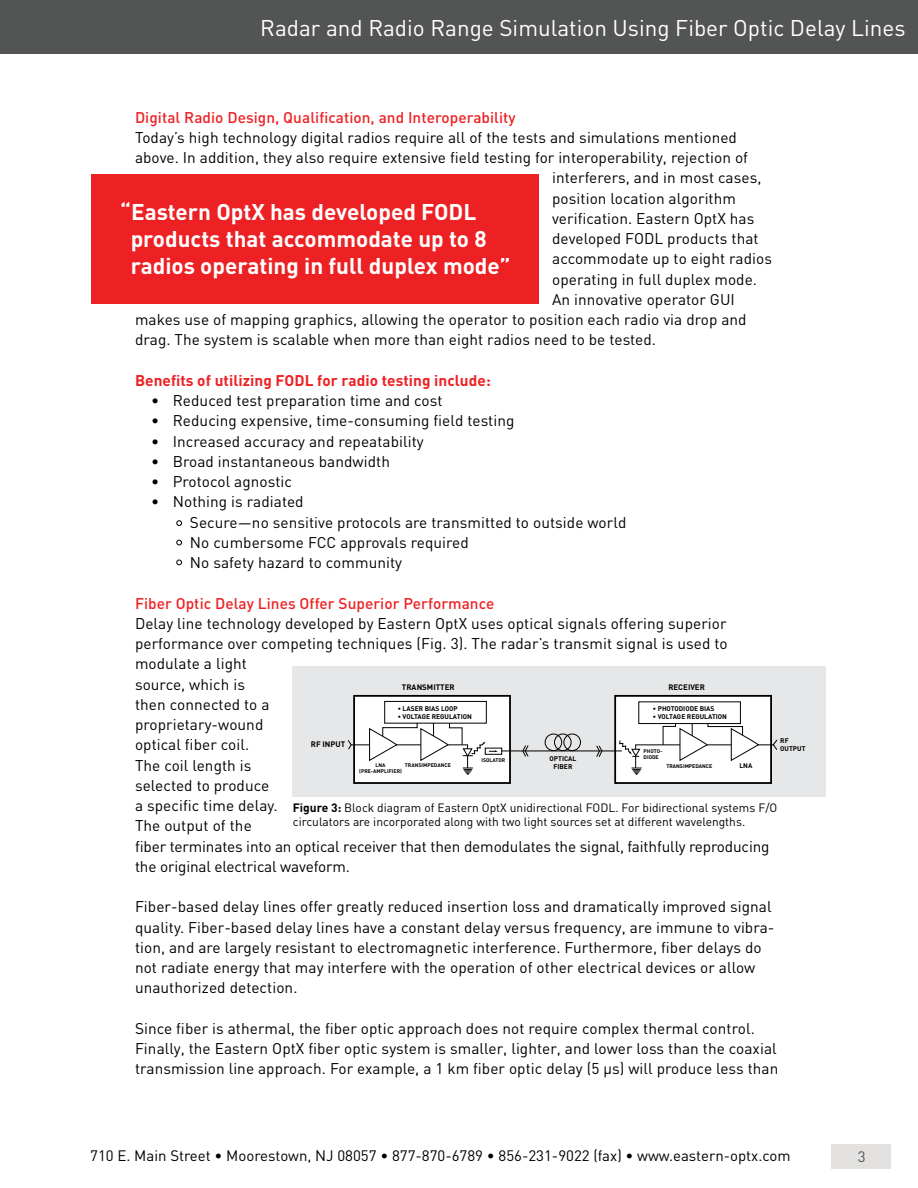
<style>
.page{position:relative;width:918px;height:1188px;background:#fff}
.page>*{position:absolute;margin:0;border:0;box-sizing:border-box;transform-origin:0 0}
.t1{font:700 22.5px/27px "DIN";color:#fff}
.t2{font:22.5px "DIN";color:#fff}
.t3{font:15.3px/20.2px "DIN";letter-spacing:.005em;color:#000}
.t4{font:500 15.3px "DIN";letter-spacing:.005em;color:#ed2124}
.t5{font:700 15.3px "DIN";letter-spacing:.005em;color:#ed2124}
.t6{font:15px "DIN";color:#000}
.t7{font:15px "DIN";color:#535554}
.t8{font:12px/14.4px "DIN";color:#000}
.t9{font:700 10.8px "DIN";color:#000}
.t10{font:700 7.95px "DIN";color:#000}
.t11{font:700 6.75px/8.1px "DIN";color:#000;text-align:center}
.t12{font:700 5.25px/6.3px "DIN";color:#000;text-align:center}
.s1{font-weight:700}
</style>
<div class="page">
<div style="left:0;top:0;width:918px;height:54px;background:#535554"></div>
<div style="left:832px;top:1144px;width:59px;height:25px;background:#e2e1e0"></div>
<div style="left:91px;top:175px;width:448px;height:129px;background:#ed2124"></div>
<svg style="left:176px;top:520px;width:6px;height:6px"></svg>
<svg style="left:176px;top:540px;width:6px;height:5px"></svg>
<svg style="left:176px;top:560px;width:6px;height:5px"></svg>
<div style="left:292px;top:667px;width:533px;height:130px;background:#e6e7e8"></div>
<div style="left:354px;top:696px;width:156px;height:87px;background:#fff"></div>
<div style="left:353px;top:695px;width:158px;height:89px;border:2px solid #000"></div>
<div style="left:615px;top:696px;width:156px;height:87px;background:#fff"></div>
<div style="left:614px;top:695px;width:158px;height:89px;border:2px solid #000"></div>
<div style="left:384px;top:701px;width:103px;height:23px;border:1px solid #000"></div>
<div style="left:485px;top:748px;width:17px;height:7px;border:1px solid #000"></div>
<svg style="left:347px;top:722px;width:151px;height:53px"></svg>
<hr style="left:502px;top:750px;width:120px;height:1px;background:#000">
<svg style="left:522px;top:745px;width:7px;height:12px"></svg>
<svg style="left:595px;top:745px;width:8px;height:12px"></svg>
<div style="left:545px;top:734px;width:17px;height:17px;border:1px solid #000;border-radius:50%"></div>
<div style="left:554px;top:734px;width:18px;height:17px;border:1px solid #000;border-radius:50%"></div>
<div style="left:563px;top:734px;width:18px;height:17px;border:1px solid #000;border-radius:50%"></div>
<svg style="left:619px;top:723px;width:159px;height:52px"></svg>
<h1 class="t2" style="left:260px;top:14px;width:647px">Radar and Radio Range Simulation Using Fiber Optic Delay Lines</h1>
<p class="t4" style="left:135px;top:107px;width:382px">Digital Radio Design, Qualification, and Interoperability</p>
<p class="t3" style="left:135px;top:127px;width:604px">Today’s high technology digital radios require all of the tests and simulations mentioned</p>
<p class="t3" style="left:135px;top:147px;width:615px">above. In addition, they also require extensive field testing for interoperability, rejection of</p>
<p class="t3" style="left:552px;top:167px;width:211px">interferers, and in most cases,</p>
<p class="t3" style="left:552px;top:188px;width:185px">position location algorithm</p>
<p class="t3" style="left:552px;top:208px;width:204px">verification. Eastern OptX has</p>
<p class="t3" style="left:552px;top:228px;width:208px">developed FODL products that</p>
<p class="t3" style="left:552px;top:248px;width:221px">accommodate up to eight radios</p>
<p class="t3" style="left:552px;top:269px;width:206px">operating in full duplex mode.</p>
<p class="t3" style="left:552px;top:289px;width:184px">An innovative operator GUI</p>
<p class="t3" style="left:135px;top:309px;width:613px">makes use of mapping graphics, allowing the operator to position each radio via drop and</p>
<p class="t3" style="left:135px;top:329px;width:523px">drag. The system is scalable when more than eight radios need to be tested.</p>
<p class="t5" style="left:135px;top:370px;width:357px">Benefits of utilizing FODL for radio testing include:</p>
<p class="t3" style="left:151px;top:390px;width:293px">• Reduced test preparation time and cost</p>
<p class="t3" style="left:151px;top:410px;width:365px">• Reducing expensive, time-consuming field testing</p>
<p class="t3" style="left:151px;top:431px;width:274px">• Increased accuracy and repeatability</p>
<p class="t3" style="left:151px;top:451px;width:240px">• Broad instantaneous bandwidth</p>
<p class="t3" style="left:151px;top:471px;width:142px">• Protocol agnostic</p>
<p class="t3" style="left:190px;top:491px;width:438px;text-indent:-39px">• Nothing is radiated<br>Secure—no sensitive protocols are transmitted to outside world No cumbersome FCC approvals required<br>No safety hazard to community</p>
<p class="t4" style="left:135px;top:593px;width:361px">Fiber Optic Delay Lines Offer Superior Performance</p>
<p class="t3" style="left:135px;top:613px;width:636px">Delay line technology developed by Eastern OptX uses optical signals offering superior performance over competing techniques (Fig. 3). The radar’s transmit signal is used to modulate a light<br>source, which is<br>then connected to a<br>proprietary-wound<br>optical fiber coil.<br>The coil length is<br>selected to produce<br>a specific time delay.<br>The output of the<br>fiber terminates into an optical receiver that then demodulates the signal, faithfully reproducing the original electrical waveform.</p>
<p class="t3" style="left:135px;top:896px;width:641px">Fiber-based delay lines offer greatly reduced insertion loss and dramatically improved signal quality. Fiber-based delay lines have a constant delay versus frequency, are immune to vibra&shy;tion, and are largely resistant to electromagnetic interference. Furthermore, fiber delays do not radiate energy that may interfere with the operation of other electrical devices or allow unauthorized detection.</p>
<p class="t3" style="left:135px;top:1018px;width:645px">Since fiber is athermal, the fiber optic approach does not require complex thermal control.<br>Finally, the Eastern OptX fiber optic system is smaller, lighter, and lower loss than the coaxial transmission line approach. For example, a 1 km fiber optic delay (5 µs) will produce less than</p>
<h1 class="t1" style="left:131px;top:197px;width:382px;text-indent:-10px">“Eastern OptX has developed FODL products that accommodate up to 8 radios operating in full duplex mode”</h1>
<p class="t10" style="left:668px;top:682px;width:38px">RECEIVER</p>
<p class="t11" style="left:653px;top:704px;width:63px">• PHOTODIODE BIAS</p>
<p class="t11" style="left:653px;top:712px;width:76px">• VOLTAGE REGULATION</p>
<p class="t10" style="left:402px;top:682px;width:54px">TRANSMITTER</p>
<p class="t11" style="left:398px;top:704px;width:61px">• LASER BIAS LOOP</p>
<p class="t11" style="left:398px;top:712px;width:76px">• VOLTAGE REGULATION</p>
<p class="t11" style="left:780px;top:736px;width:27px;text-align:left">RF<br>OUTPUT</p>
<p class="t10" style="left:311px;top:739px;width:36px">RF INPUT</p>
<p class="t12" style="left:644px;top:747px;width:20px;text-align:left">PHOTO-<br>DIODE</p>
<p class="t11" style="left:550px;top:754px;width:28px">OPTICAL<br>FIBER</p>
<p class="t11" style="left:739px;top:761px;width:14px">LNA</p>
<p class="t12" style="left:481px;top:757px;width:25px">ISOLATOR</p>
<p class="t12" style="left:359px;top:762px;width:44px">LNA (PRE-AMPLIFIER)</p>
<p class="t12" style="left:405px;top:762px;width:47px">TRANSIMPEDANCE</p>
<p class="t12" style="left:666px;top:763px;width:47px">TRANSIMPEDANCE</p>
<p class="t8" style="left:293px;top:800px;width:486px"><span class="s1">Figure 3:</span> Block diagram of Eastern OptX unidirectional FODL. For bidirectional systems F/O circulators are incorporated along with two light sources set at different wavelengths.</p>
<p class="t9" style="left:587px;top:936px;width:38px">Delay 1</p>
<p class="t9" style="left:745px;top:1069px;width:34px">Output</p>
<p class="t6" style="left:90px;top:1146px;width:702px">710 E. Main Street • Moorestown, NJ 08057 • 877-870-6789 • 856-231-9022 (fax) • www.eastern-optx.com</p>
<p class="t7" style="left:858px;top:1147px;width:9px">3</p>
</div>
